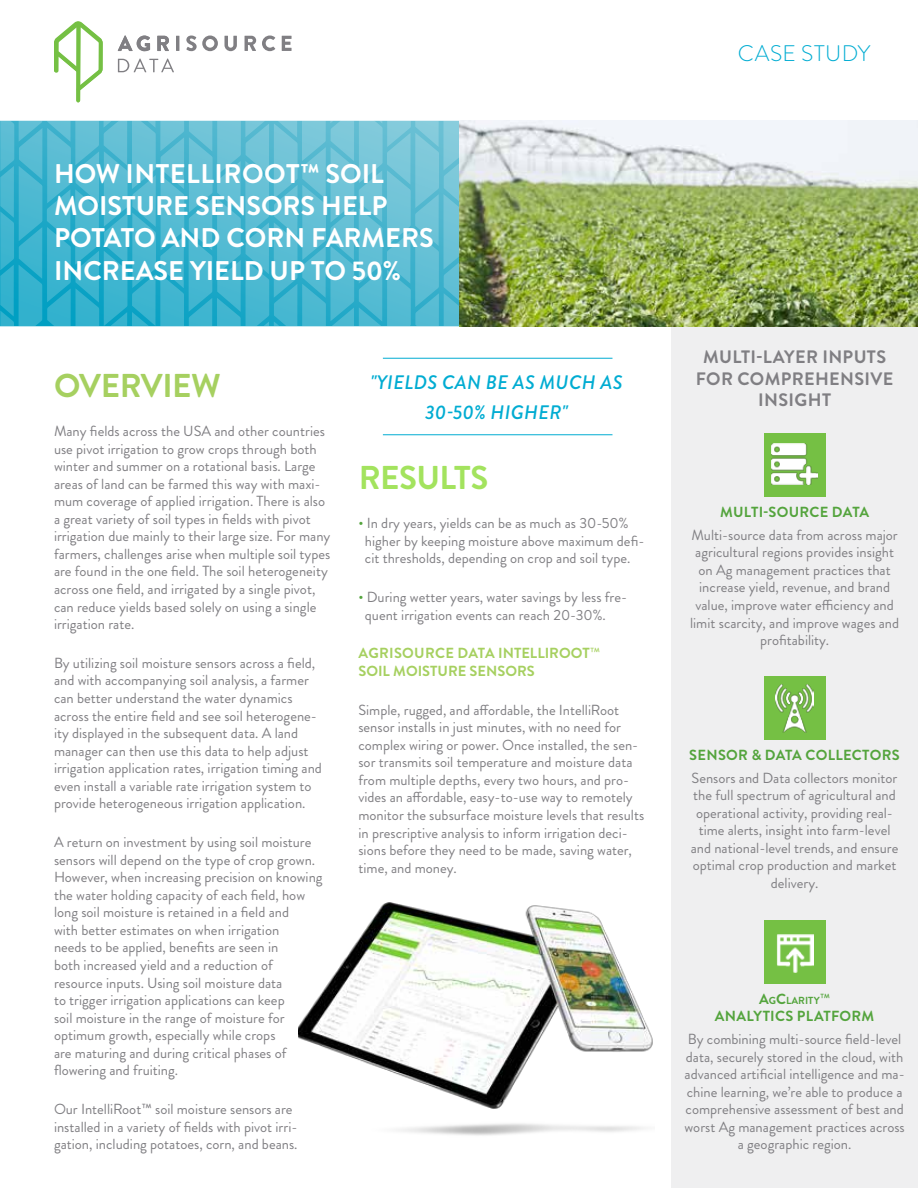
<style>
.page{position:relative;width:918px;height:1188px;background:#fff}
.page>*{position:absolute;margin:0;border:0;box-sizing:border-box;transform-origin:0 0}
.t1{font:700 33px "Brandon Grotesque";letter-spacing:-.015em;color:#a6d060}
.t2{font:700 33px "Brandon Grotesque";letter-spacing:-.015em;color:#a3e35e}
.t3{font:700 27px/32.4px "Brandon Grotesque";color:#fff}
.t4{font:300 22.5px "Brandon Grotesque";letter-spacing:.02em;color:#00acd2}
.t5{font:italic 500 19.5px/30px "Brandon Grotesque";letter-spacing:.02em;color:#00acd2;text-align:center}
.t6{font:700 18px/21.6px "Brandon Grotesque";letter-spacing:.02em;color:#807f83;text-align:center}
.t7{font:14.7px/17.5px "Brandon Grotesque";color:#807f83}
.t8{font:700 14.7px "Brandon Grotesque";letter-spacing:.02em;color:#54a43d}
.t9{font:700 14.7px/17.5px "Brandon Grotesque";color:#a6d060}
.t10{font:700 10.2px "Brandon Grotesque";color:#54a43d}
.s1{font-style:inherit}
.s2{color:#54a43d}
.s3{font-weight:400}
.s4{font-size:14.7px}
.s5{font-weight:400;font-size:14.7px}
</style>
<div class="page">
<svg style="left:118px;top:36px;width:32px;height:15px"></svg>
<svg style="left:157px;top:36px;width:12px;height:15px"></svg>
<hr style="left:176px;top:36px;width:3px;height:15px;background:#807f83">
<svg style="left:186px;top:36px;width:32px;height:15px"></svg>
<svg style="left:224px;top:36px;width:13px;height:15px"></svg>
<svg style="left:245px;top:36px;width:11px;height:15px"></svg>
<svg style="left:262px;top:36px;width:13px;height:15px"></svg>
<svg style="left:282px;top:36px;width:10px;height:15px"></svg>
<svg style="left:118px;top:59px;width:56px;height:13px"></svg>
<svg style="left:54px;top:21px;width:49px;height:81px"></svg>
<div style="left:671px;top:326px;width:247px;height:862px;background:#efeff0"></div>
<svg style="left:0;top:120px;width:918px;height:206px;background:#51b9d1"></svg>
<div style="left:764px;top:433px;width:62px;height:64px;background:#75c044"></div>
<img style="left:772px;top:444px;width:45px;height:40px">
<img style="left:459px;top:121px;width:459px;height:205px">
<div style="left:764px;top:676px;width:61px;height:63px;background:#75c044"></div>
<img style="left:775px;top:684px;width:39px;height:49px">
<div style="left:764px;top:920px;width:61px;height:64px;background:#75c044"></div>
<img style="left:777px;top:934px;width:37px;height:39px">
<hr style="left:383px;top:434px;width:229px;height:1px;background:#00acd2">
<hr style="left:383px;top:358px;width:229px;height:1px;background:#00acd2">
<img style="left:298px;top:903px;width:355px;height:233px">
<h2 class="t3" style="left:54px;top:158px;width:381px">HOW INTELLIROOT<span class="s1">™</span> SOIL<br>MOISTURE SENSORS HELP<br>POTATO AND CORN FARMERS<br>INCREASE YIELD UP TO 50%</h2>
<h1 class="t1" style="left:54px;top:363px;width:168px">OVERVIEW</h1>
<p class="t7" style="left:54px;top:422px;width:278px">Many fields across the USA and other countries use pivot irrigation to grow crops through both winter and summer on a rotational basis. Large areas of land can be farmed this way with maxi&shy;mum coverage of applied irrigation. There is also a great variety of soil types in fields with pivot irrigation due mainly to their large size. For many farmers, challenges arise when multiple soil types are found in the one field. The soil heterogeneity across one field, and irrigated by a single pivot, can reduce yields based solely on using a single irrigation rate.</p>
<p class="t7" style="left:54px;top:654px;width:270px">By utilizing soil moisture sensors across a field, and with accompanying soil analysis, a farmer can better understand the water dynamics across the entire field and see soil heterogene&shy;ity displayed in the subsequent data. A land manager can then use this data to help adjust irrigation application rates, irrigation timing and even install a variable rate irrigation system to provide heterogeneous irrigation application.</p>
<p class="t7" style="left:54px;top:834px;width:270px">A return on investment by using soil moisture sensors will depend on the type of crop grown.<br>However, when increasing precision on knowing the water holding capacity of each field, how long soil moisture is retained in a field and<br>with better estimates on when irrigation<br>needs to be applied, benefits are seen in<br>both increased yield and a reduction of resource inputs. Using soil moisture data<br>to trigger irrigation applications can keep<br>soil moisture in the range of moisture for optimum growth, especially while crops<br>are maturing and during critical phases of flowering and fruiting.</p>
<p class="t7" style="left:54px;top:1101px;width:245px">Our IntelliRoot™ soil moisture sensors are installed in a variety of fields with pivot irri&shy;gation, including potatoes, corn, and beans.</p>
<h3 class="t5" style="left:370px;top:367px;width:254px">"YIELDS CAN BE AS MUCH AS<br>30-50% HIGHER"</h3>
<h1 class="t2" style="left:359px;top:455px;width:131px">RESULTS</h1>
<p class="t7" style="left:365px;top:514px;width:281px;text-indent:-6px"><span class="s2">•</span> In dry years, yields can be as much as 30-50% higher by keeping moisture above maximum defi&shy;cit thresholds, depending on crop and soil type.</p>
<p class="t7" style="left:365px;top:588px;width:264px;text-indent:-6px"><span class="s2">•</span> During wetter years, water savings by less fre&shy;quent irrigation events can reach 20-30%.</p>
<p class="t9" style="left:358px;top:645px;width:243px">AGRISOURCE DATA <span class="s1">INTELLIROOT</span><span class="s3">™<br></span>SOIL MOISTURE SENSORS</p>
<p class="t7" style="left:358px;top:701px;width:287px">Simple, rugged, and affordable, the IntelliRoot sensor installs in just minutes, with no need for complex wiring or power. Once installed, the sen&shy;sor transmits soil temperature and moisture data from multiple depths, every two hours, and pro&shy;vides an affordable, easy-to-use way to remotely monitor the subsurface moisture levels that results in prescriptive analysis to inform irrigation deci&shy;sions before they need to be made, saving water, time, and money.</p>
<h3 class="t4" style="left:738px;top:38px;width:134px">CASE STUDY</h3>
<p class="t6" style="left:696px;top:346px;width:199px">MULTI-LAYER INPUTS<br>FOR COMPREHENSIVE<br>INSIGHT</p>
<p class="t8" style="left:720px;top:502px;width:151px">MULTI-SOURCE DATA</p>
<p class="t7" style="left:690px;top:526px;width:211px;text-align:center">Multi-source data from across major agricultural regions provides insight on Ag management practices that increase yield, revenue, and brand value, improve water efficiency and limit scarcity, and improve wages and profitability.</p>
<p class="t8" style="left:689px;top:745px;width:212px">SENSOR &amp; DATA COLLECTORS</p>
<p class="t7" style="left:691px;top:769px;width:209px;text-align:center">Sensors and Data collectors monitor the full spectrum of agricultural and operational activity, providing real&shy;time alerts, insight into farm-level and national-level trends, and ensure optimal crop production and market delivery.</p>
<p class="t10" style="left:759px;top:993px;width:34px"><span class="s4">A</span>g<span class="s4">C</span>larit</p>
<p class="t10" style="left:814px;top:993px;width:18px">y<span class="s5">™</span></p>
<p class="t8" style="left:715px;top:1006px;width:161px">ANALYTICS PLATFORM</p>
<p class="t7" style="left:684px;top:1031px;width:222px;text-align:center">By combining multi-source field-level data, securely stored in the cloud, with advanced artificial intelligence and ma&shy;chine learning, we’re able to produce a comprehensive assessment of best and worst Ag management practices across a geographic region.</p>
</div>
